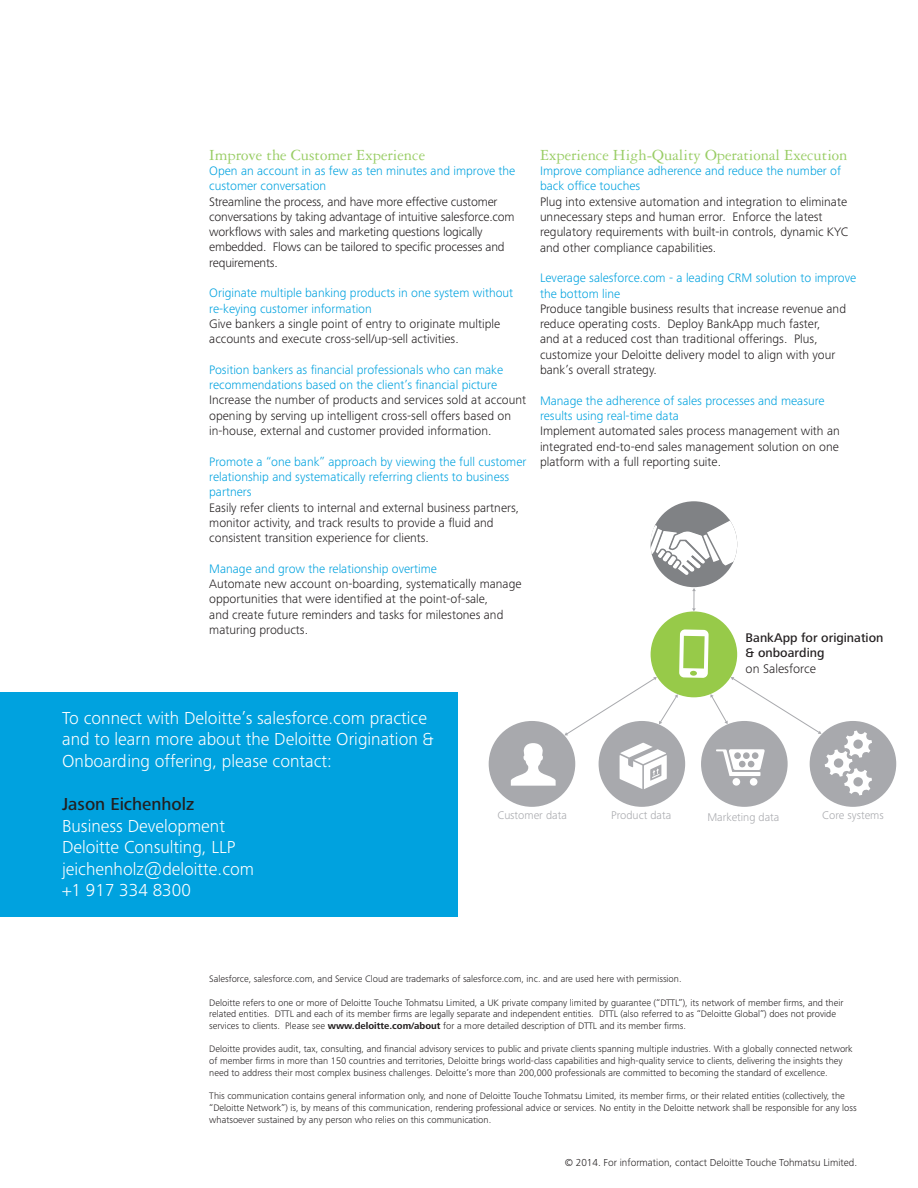
<style>
.page{position:relative;width:918px;height:1188px;background:#fff}
.page>*{position:absolute;margin:0;border:0;box-sizing:border-box;transform-origin:0 0}
.t1{font:300 18px/21.6px "Frutiger Next Pro";color:#fff}
.t2{font:500 18px "Frutiger Next Pro";color:#231f20}
.t3{font:16.5px "Garamond 3 LT Std";color:#99cd65}
.t4{font:500 12.9px/15.6px "Frutiger Next Pro";color:#231f20}
.t5{font:300 12.9px "Frutiger Next Pro";color:#231f20}
.t6{font:300 12.75px/15.3px "Frutiger Next Pro";color:#231f20}
.t7{font:300 12.75px/15.3px "Frutiger Next Pro";color:#00a2df}
.t8{font:300 11.55px "Frutiger Next Pro";color:#a8a9ad}
.Subhead_styles_B_Sub{font:300 10.5px "Frutiger Next Pro";color:#231f20}
.t9{font:300 9.75px/11.7px "Frutiger Next Pro";color:#231f20}
.s1{font-weight:700}
</style>
<div class="page">
<div style="left:1px;top:692px;width:457px;height:225px;background:#00a2df"></div>
<div style="left:651px;top:611px;width:86px;height:86px;background:#97ca49;border-radius:50%"></div>
<div style="left:651px;top:501px;width:86px;height:86px;background:#808285;border-radius:50%"></div>
<svg style="left:651px;top:513px;width:86px;height:64px"></svg>
<div style="left:489px;top:721px;width:86px;height:86px;background:#a8a9ad;border-radius:50%"></div>
<svg style="left:511px;top:743px;width:45px;height:43px"></svg>
<div style="left:599px;top:721px;width:86px;height:86px;background:#a8a9ad;border-radius:50%"></div>
<div style="left:701px;top:721px;width:87px;height:86px;background:#a8a9ad;border-radius:50%"></div>
<div style="left:810px;top:721px;width:86px;height:86px;background:#a8a9ad;border-radius:50%"></div>
<svg style="left:564px;top:629px;width:308px;height:166px"></svg>
<svg style="left:692px;top:588px;width:4px;height:23px"></svg>
<p class="t3" style="left:209px;top:146px;width:217px">Improve the Customer Experience</p>
<p class="t7" style="left:209px;top:163px;width:308px">Open an account in as few as ten minutes and improve the customer conversation</p>
<p class="t6" style="left:209px;top:194px;width:307px">Streamline the process, and have more effective customer conversations by taking advantage of intuitive salesforce.com workflows with sales and marketing questions logically embedded. Flows can be tailored to specific processes and requirements.</p>
<p class="t7" style="left:209px;top:285px;width:306px">Originate multiple banking products in one system without re-keying customer information</p>
<p class="t6" style="left:209px;top:316px;width:292px">Give bankers a single point of entry to originate multiple accounts and execute cross-sell/up-sell activities.</p>
<p class="t7" style="left:209px;top:362px;width:295px">Position bankers as financial professionals who can make recommendations based on the client’s financial picture</p>
<p class="t6" style="left:209px;top:393px;width:318px">Increase the number of products and services sold at account opening by serving up intelligent cross-sell offers based on in-house, external and customer provided information.</p>
<p class="t7" style="left:209px;top:454px;width:319px">Promote a “one bank” approach by viewing the full customer relationship and systematically referring clients to business partners</p>
<p class="t6" style="left:209px;top:500px;width:311px">Easily refer clients to internal and external business partners, monitor activity, and track results to provide a fluid and consistent transition experience for clients.</p>
<p class="t7" style="left:209px;top:561px;width:229px">Manage and grow the relationship overtime</p>
<p class="t6" style="left:209px;top:576px;width:314px">Automate new account on-boarding, systematically manage opportunities that were identified at the point-of-sale,<br>and create future reminders and tasks for milestones and maturing products.</p>
<p class="t3" style="left:540px;top:146px;width:309px">Experience High-Quality Operational Execution</p>
<p class="t7" style="left:540px;top:163px;width:303px">Improve compliance adherence and reduce the number of back office touches</p>
<p class="t6" style="left:540px;top:194px;width:310px">Plug into extensive automation and integration to eliminate unnecessary steps and human error. Enforce the latest regulatory requirements with built-in controls, dynamic KYC and other compliance capabilities.</p>
<p class="t7" style="left:540px;top:270px;width:318px">Leverage salesforce.com - a leading CRM solution to improve the bottom line</p>
<p class="t6" style="left:540px;top:301px;width:308px">Produce tangible business results that increase revenue and reduce operating costs. Deploy BankApp much faster,</p>
<p class="t6" style="left:540px;top:332px;width:297px">and at a reduced cost than traditional offerings. Plus, customize your Deloitte delivery model to align with your bank’s overall strategy.</p>
<p class="t7" style="left:540px;top:393px;width:286px">Manage the adherence of sales processes and measure results using real-time data</p>
<p class="t6" style="left:540px;top:423px;width:301px;text-align:justify">Implement automated sales process management with an integrated end-to-end sales management solution on one platform with a full reporting suite.</p>
<p class="t4" style="left:746px;top:630px;width:139px">BankApp for origination &amp; onboarding</p>
<p class="t5" style="left:746px;top:661px;width:72px">on Salesforce</p>
<p class="t1" style="left:62px;top:707px;width:373px">To connect with Deloitte’s salesforce.com practice and to learn more about the Deloitte Origination &amp;<br>Onboarding offering, please contact:</p>
<p class="t2" style="left:62px;top:794px;width:134px">Jason Eichenholz</p>
<p class="t1" style="left:62px;top:815px;width:164px">Business Development</p>
<p class="t1" style="left:62px;top:836px;width:175px">Deloitte Consulting, LLP</p>
<p class="t1" style="left:62px;top:858px;width:194px">jeichenholz@deloitte.com</p>
<p class="t1" style="left:62px;top:880px;width:130px">+1 917 334 8300</p>
<p class="t8" style="left:498px;top:809px;width:71px">Customer data</p>
<p class="t8" style="left:611px;top:809px;width:62px">Product data</p>
<p class="t8" style="left:707px;top:811px;width:74px">Marketing data</p>
<p class="t8" style="left:822px;top:809px;width:63px">Core systems</p>
<p class="t9" style="left:209px;top:973px;width:474px">Salesforce, salesforce.com, and Service Cloud are trademarks of salesforce.com, inc. and are used here with permission.</p>
<p class="t9" style="left:209px;top:997px;width:636px">Deloitte refers to one or more of Deloitte Touche Tohmatsu Limited, a UK private company limited by guarantee (“DTTL”), its network of member firms, and their related entities. DTTL and each of its member firms are legally separate and independent entities. DTTL (also referred to as “Deloitte Global”) does not provide services to clients. Please see <span class="s1">www.deloitte.com/about</span> for a more detailed description of DTTL and its member firms.</p>
<p class="t9" style="left:209px;top:1043px;width:645px">Deloitte provides audit, tax, consulting, and financial advisory services to public and private clients spanning multiple industries. With a globally connected network of member firms in more than 150 countries and territories, Deloitte brings world-class capabilities and high-quality service to clients, delivering the insights they need to address their most complex business challenges. Deloitte’s more than 200,000 professionals are committed to becoming the standard of excellence.</p>
<p class="t9" style="left:209px;top:1090px;width:649px">This communication contains general information only, and none of Deloitte Touche Tohmatsu Limited, its member firms, or their related entities (collectively, the “Deloitte Network”) is, by means of this communication, rendering professional advice or services. No entity in the Deloitte network shall be responsible for any loss whatsoever sustained by any person who relies on this communication.</p>
<p class="Subhead_styles_B_Sub" style="left:565px;top:1157px;width:294px">© 2014. For information, contact Deloitte Touche Tohmatsu Limited.</p>
</div>
